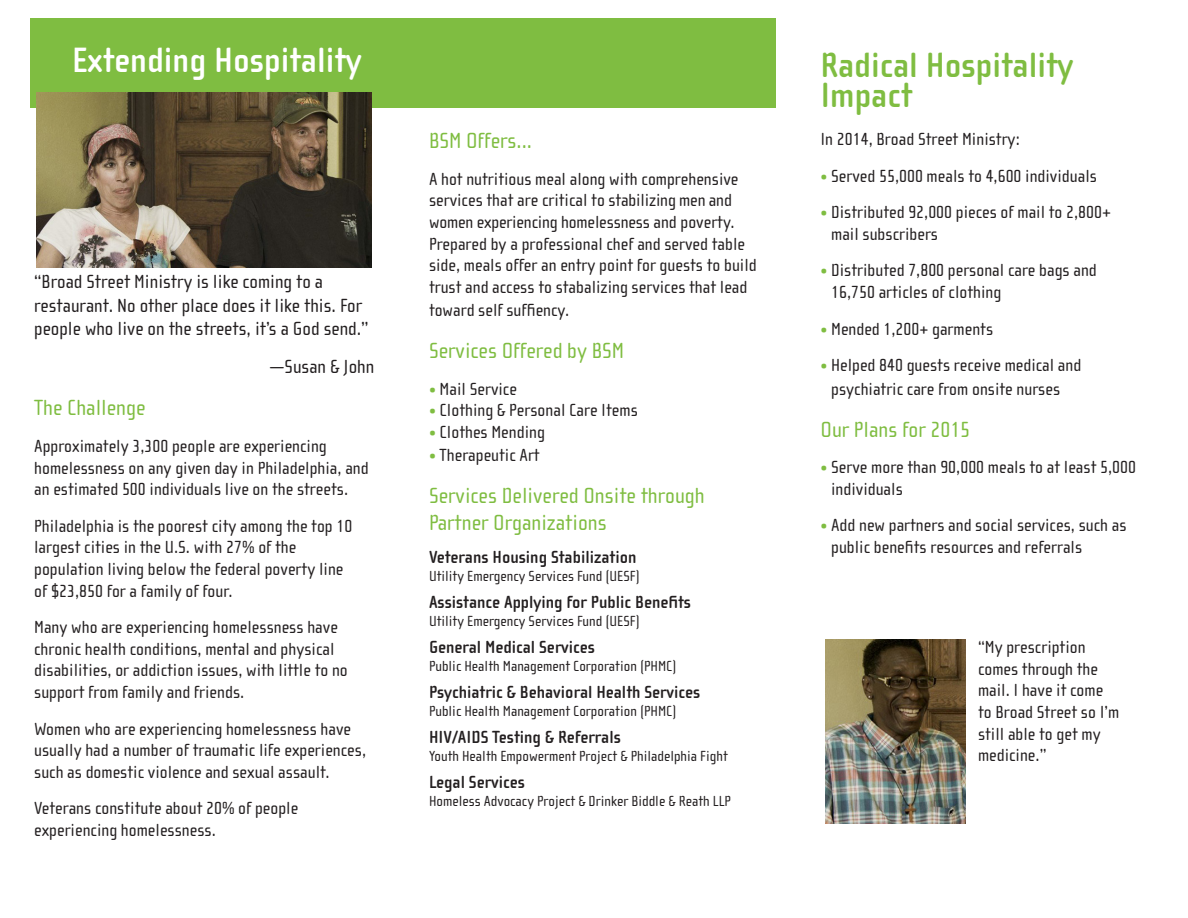
<style>
.page{position:relative;width:1188px;height:918px;background:#fff}
.page>*{position:absolute;margin:0;border:0;box-sizing:border-box;transform-origin:0 0}
.t1{font:700 36px/30px "Cholla Sans";color:#7fbd41}
.t2{font:700 36px "Cholla Sans";color:#fff}
.No_Spacing{font:22.5px/27px "Cholla Sans";color:#7fbd41}
.No_Spacing-2{font:19.5px/23.4px "Cholla Sans";color:#231f20}
.No_Spacing-3{font:18px/21.6px "Cholla Sans";color:#231f20}
.No_Spacing-4{font:700 18px "Cholla Sans";color:#231f20}
.No_Spacing-5{font:15px "Cholla Sans";color:#231f20}
.s1{color:#7fbd41}
</style>
<div class="page">
<div style="left:31px;top:18px;width:745px;height:90px;background:#7fbd41"></div>
<img style="left:36px;top:92px;width:336px;height:175px">
<img style="left:825px;top:640px;width:140px;height:183px">
<p class="t2" style="left:72px;top:40px;width:291px">Extending Hospitality</p>
<p class="t1" style="left:820px;top:50px;width:254px">Radical Hospitality<br>Impact</p>
<p class="No_Spacing-2" style="left:34px;top:270px;width:336px">“Broad Street Ministry is like coming to a restaurant. No other place does it like this. For people who live on the streets, it’s a God send.”</p>
<p class="No_Spacing-2" style="left:270px;top:356px;width:106px">—Susan &amp; John</p>
<p class="No_Spacing" style="left:34px;top:395px;width:113px">The Challenge</p>
<p class="No_Spacing-3" style="left:34px;top:436px;width:336px">Approximately 3,300 people are experiencing homelessness on any given day in Philadelphia, and an estimated 500 individuals live on the streets.</p>
<p class="No_Spacing-3" style="left:34px;top:515px;width:320px">Philadelphia is the poorest city among the top 10 largest cities in the U.S. with 27% of the population living below the federal poverty line of $23,850 for a family of four.</p>
<p class="No_Spacing-3" style="left:34px;top:617px;width:315px">Many who are experiencing homelessness have chronic health conditions, mental and physical disabilities, or addiction issues, with little to no support from family and friends.</p>
<p class="No_Spacing-3" style="left:34px;top:718px;width:333px">Women who are experiencing homelessness have usually had a number of traumatic life experiences, such as domestic violence and sexual assault.</p>
<p class="No_Spacing-3" style="left:34px;top:798px;width:266px">Veterans constitute about 20% of people experiencing homelessness.</p>
<p class="No_Spacing" style="left:429px;top:128px;width:105px">BSM Offers...</p>
<p class="No_Spacing-3" style="left:429px;top:168px;width:329px">A hot nutritious meal along with comprehensive services that are critical to stabilizing men and women experiencing homelessness and poverty.<br>Prepared by a professional chef and served table side, meals offer an entry point for guests to build trust and access to stabalizing services that lead</p>
<p class="No_Spacing-3" style="left:429px;top:300px;width:142px">toward self suffiency.</p>
<p class="No_Spacing" style="left:429px;top:338px;width:197px">Services Offered by BSM</p>
<p class="No_Spacing-3" style="left:429px;top:378px;width:90px"><span class="s1">•</span> Mail Service</p>
<p class="No_Spacing-3" style="left:429px;top:400px;width:210px"><span class="s1">•</span> Clothing &amp; Personal Care Items</p>
<p class="No_Spacing-3" style="left:429px;top:422px;width:117px"><span class="s1">•</span> Clothes Mending</p>
<p class="No_Spacing-3" style="left:429px;top:445px;width:112px"><span class="s1">•</span> Therapeutic Art</p>
<p class="No_Spacing" style="left:429px;top:483px;width:277px">Services Delivered Onsite through<br>Partner Organizations</p>
<p class="No_Spacing-4" style="left:429px;top:548px;width:209px">Veterans Housing Stabilization</p>
<p class="No_Spacing-5" style="left:429px;top:568px;width:212px">Utility Emergency Services Fund (UESF)</p>
<p class="No_Spacing-4" style="left:429px;top:593px;width:264px">Assistance Applying for Public Benefits</p>
<p class="No_Spacing-5" style="left:429px;top:613px;width:212px">Utility Emergency Services Fund (UESF)</p>
<p class="No_Spacing-4" style="left:429px;top:638px;width:168px">General Medical Services</p>
<p class="No_Spacing-5" style="left:429px;top:658px;width:249px">Public Health Management Corporation (PHMC)</p>
<p class="No_Spacing-4" style="left:429px;top:683px;width:273px">Psychiatric &amp; Behavioral Health Services</p>
<p class="No_Spacing-5" style="left:429px;top:703px;width:249px">Public Health Management Corporation (PHMC)</p>
<p class="No_Spacing-4" style="left:429px;top:728px;width:193px">HIV/AIDS Testing &amp; Referrals</p>
<p class="No_Spacing-5" style="left:429px;top:748px;width:300px">Youth Health Empowerment Project &amp; Philadelphia Fight</p>
<p class="No_Spacing-4" style="left:429px;top:773px;width:97px">Legal Services</p>
<p class="No_Spacing-5" style="left:429px;top:793px;width:303px">Homeless Advocacy Project &amp; Drinker Biddle &amp; Reath LLP</p>
<p class="No_Spacing-3" style="left:820px;top:128px;width:201px">In 2014, Broad Street Ministry:</p>
<p class="No_Spacing-3" style="left:820px;top:165px;width:278px"><span class="s1">•</span> Served 55,000 meals to 4,600 individuals</p>
<p class="No_Spacing-3" style="left:831px;top:202px;width:281px;text-indent:-11px"><span class="s1">•</span> Distributed 92,000 pieces of mail to 2,800+ mail subscribers</p>
<p class="No_Spacing-3" style="left:831px;top:260px;width:267px;text-indent:-11px"><span class="s1">•</span> Distributed 7,800 personal care bags and<br>16,750 articles of clothing</p>
<p class="No_Spacing-3" style="left:820px;top:318px;width:174px"><span class="s1">•</span> Mended 1,200+ garments</p>
<p class="No_Spacing-3" style="left:820px;top:354px;width:262px;line-height:23.4px;text-align:center"><span class="s1">•</span> Helped 840 guests receive medical and psychiatric care from onsite nurses</p>
<p class="No_Spacing" style="left:820px;top:416px;width:151px">Our Plans for 2015</p>
<p class="No_Spacing-3" style="left:831px;top:457px;width:306px;text-indent:-11px"><span class="s1">•</span> Serve more than 90,000 meals to at least 5,000 individuals</p>
<p class="No_Spacing-3" style="left:831px;top:515px;width:297px;text-indent:-11px"><span class="s1">•</span> Add new partners and social services, such as public benefits resources and referrals</p>
<p class="No_Spacing-3" style="left:978px;top:637px;width:143px">“My prescription comes through the mail. I have it come to Broad Street so I’m still able to get my medicine.”</p>
</div>
